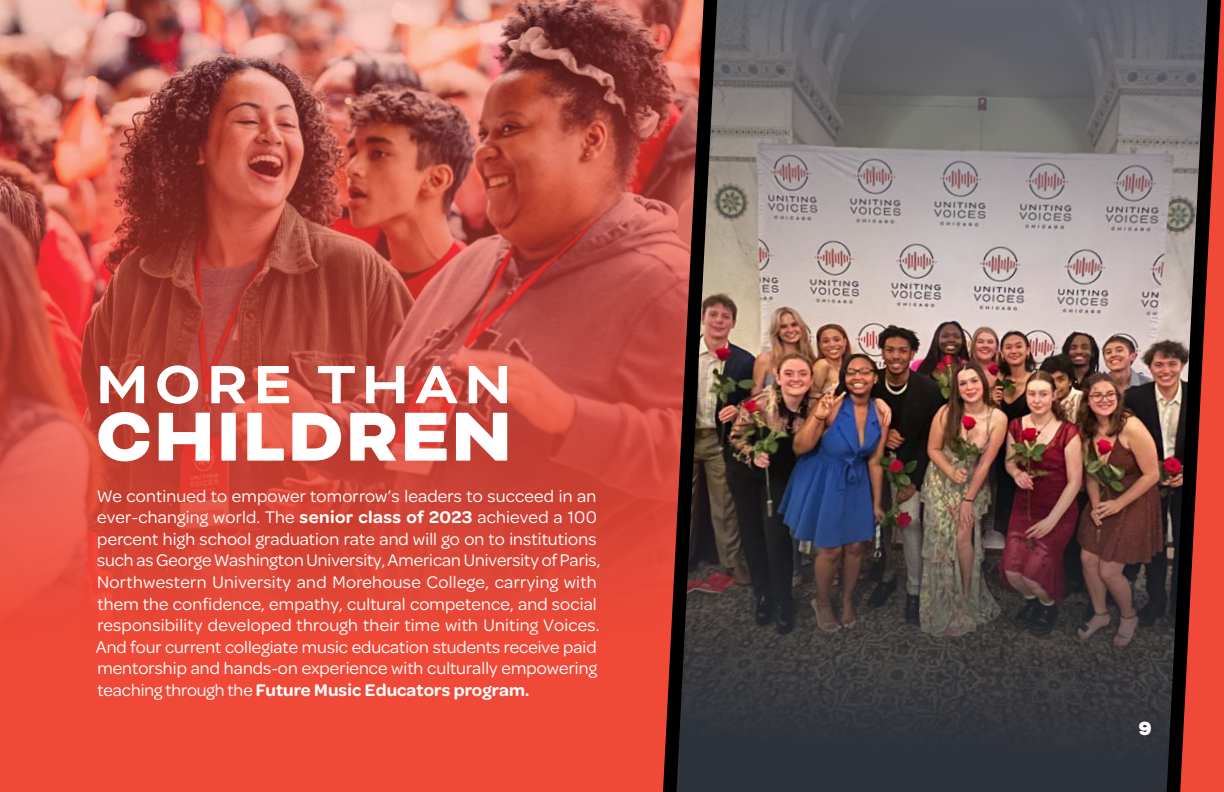
<style>
.page{position:relative;width:1224px;height:792px;background:#fff}
.page>*{position:absolute;margin:0;border:0;box-sizing:border-box;transform-origin:0 0}
.t1{font:900 79.8px "Bicyclette";letter-spacing:.03em;color:#fff}
.t2{font:700 62px "Bicyclette";letter-spacing:.1em;color:#fff}
.t3{font:900 22px "Bicyclette";color:#fff}
.t4{font:18px/21.6px "Omnes";letter-spacing:.01em;color:#fff}
.s1{font-weight:600}
</style>
<div class="page">
<div style="left:0;top:640px;width:653px;height:152px;background:#f04937"></div>
<img style="left:0;top:0;width:653px;height:640px">
<img style="left:727px;top:0;width:430px;height:792px">
<img style="left:653px;top:0;width:74px;height:792px">
<svg style="left:1157px;top:0;width:67px;height:792px;background:#8a4a44"></svg>
<h2 class="t2" style="left:96px;top:348px;width:417px">MORE THAN</h2>
<h1 class="t1" style="left:96px;top:389px;width:417px">CHILDREN</h1>
<p class="t4" style="left:96px;top:484px;width:506px">We continued to empower tomorrow’s leaders to succeed in an ever-changing world. The <span class="s1">senior class of 2023</span> achieved a 100 percent high school graduation rate and will go on to institutions such as George Washington University, American University of Paris, Northwestern University and Morehouse College, carrying with them the confidence, empathy, cultural competence, and social responsibility developed through their time with Uniting Voices.<br>And four current collegiate music education students receive paid mentorship and hands-on experience with culturally empowering teaching through the <span class="s1">Future Music Educators program.</span></p>
<p class="t3" style="left:1139px;top:715px;width:15px">9</p>
</div>
